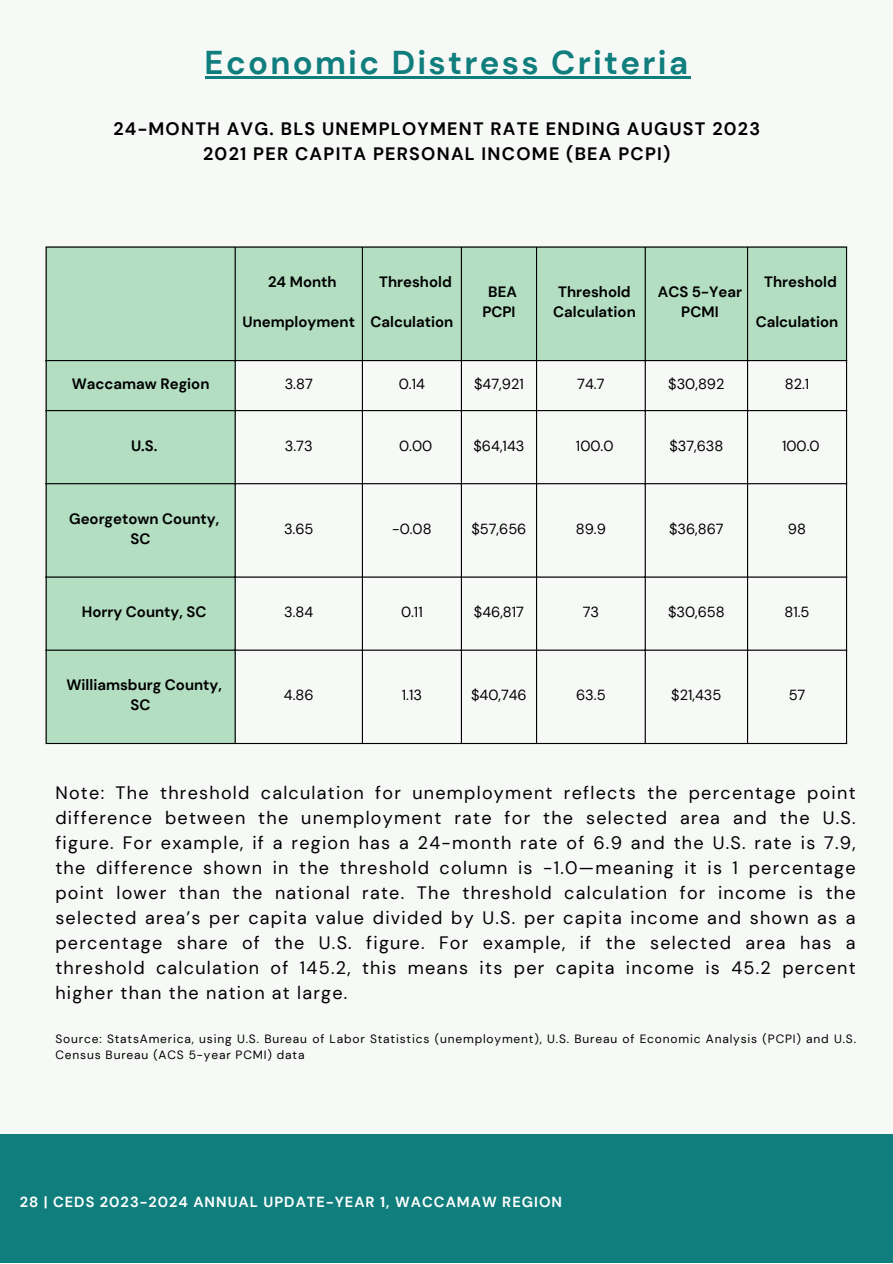
<style>
.page{position:relative;width:893px;height:1264px;background:#fff}
.page>*{position:absolute;margin:0;border:0;box-sizing:border-box;transform-origin:0 0}
.t1{font:700 33px "DM Sans";letter-spacing:.07em;color:#107e7d}
.t2{font:18px/25px "DM Sans";letter-spacing:.07em;color:#000;text-align:justify}
.t3{font:700 18px "DM Sans";letter-spacing:.07em;color:#000}
.t4{font:700 15px/20.2px "DM Sans";color:#000;text-align:center}
.t5{font:14.55px "DM Sans";color:#000}
.t6{font:700 14.55px "DM Sans";letter-spacing:.07em;color:#fff}
.t7{font:12px/16px "DM Sans";letter-spacing:.07em;color:#000}
</style>
<div class="page">
<div style="left:0;top:0;width:892px;height:1262px;background:#f7f9f7"></div>
<svg style="left:47px;top:247px;width:798px;height:496px"></svg>
<hr style="left:46px;top:247px;width:1px;height:496px;background:#000">
<hr style="left:234px;top:247px;width:2px;height:496px;background:#000">
<hr style="left:362px;top:247px;width:1px;height:496px;background:#000">
<hr style="left:461px;top:247px;width:1px;height:496px;background:#000">
<hr style="left:536px;top:247px;width:1px;height:496px;background:#000">
<hr style="left:644px;top:247px;width:1px;height:496px;background:#000">
<hr style="left:747px;top:247px;width:1px;height:496px;background:#000">
<hr style="left:845px;top:247px;width:2px;height:496px;background:#000">
<hr style="left:46px;top:246px;width:801px;height:1px;background:#000">
<hr style="left:46px;top:360px;width:801px;height:1px;background:#000">
<hr style="left:46px;top:410px;width:801px;height:1px;background:#000">
<hr style="left:46px;top:483px;width:801px;height:1px;background:#000">
<hr style="left:46px;top:576px;width:801px;height:1px;background:#000">
<hr style="left:46px;top:649px;width:801px;height:1px;background:#000">
<hr style="left:46px;top:743px;width:801px;height:1px;background:#000">
<hr style="left:205px;top:77px;width:485px;height:2px;background:#107e7d">
<div style="left:0;top:1134px;width:892px;height:128px;background:#107e7d"></div>
<p class="t1" style="left:205px;top:42px;width:485px">Economic Distress Criteria</p>
<p class="t3" style="left:113px;top:117px;width:648px">24-MONTH AVG. BLS UNEMPLOYMENT RATE ENDING AUGUST 2023</p>
<p class="t3" style="left:203px;top:142px;width:469px">2021 PER CAPITA PERSONAL INCOME (BEA PCPI)</p>
<p class="t4" style="left:268px;top:272px;width:70px">24 Month</p>
<p class="t4" style="left:242px;top:312px;width:114px">Unemployment</p>
<p class="t4" style="left:379px;top:272px;width:74px">Threshold</p>
<p class="t4" style="left:370px;top:312px;width:84px">Calculation</p>
<p class="t4" style="left:482px;top:282px;width:36px">BEA<br>PCPI</p>
<p class="t4" style="left:558px;top:282px;width:74px">Threshold</p>
<p class="t4" style="left:553px;top:302px;width:84px">Calculation</p>
<p class="t4" style="left:657px;top:282px;width:86px">ACS 5-Year</p>
<p class="t4" style="left:681px;top:302px;width:39px">PCMI</p>
<p class="t4" style="left:764px;top:272px;width:74px">Threshold</p>
<p class="t4" style="left:755px;top:312px;width:84px">Calculation</p>
<p class="t4" style="left:72px;top:374px;width:139px">Waccamaw Region</p>
<p class="t5" style="left:285px;top:375px;width:30px">3.87</p>
<p class="t5" style="left:399px;top:375px;width:28px">0.14</p>
<p class="t5" style="left:474px;top:375px;width:51px">$47,921</p>
<p class="t5" style="left:577px;top:375px;width:29px">74.7</p>
<p class="t5" style="left:668px;top:375px;width:58px">$30,892</p>
<p class="t5" style="left:784px;top:375px;width:26px">82.1</p>
<p class="t4" style="left:131px;top:435px;width:28px">U.S.</p>
<p class="t5" style="left:285px;top:436px;width:29px">3.73</p>
<p class="t5" style="left:399px;top:436px;width:35px">0.00</p>
<p class="t5" style="left:473px;top:436px;width:52px">$64,143</p>
<p class="t5" style="left:576px;top:436px;width:39px">100.0</p>
<p class="t5" style="left:669px;top:436px;width:56px">$37,638</p>
<p class="t5" style="left:782px;top:436px;width:39px">100.0</p>
<p class="t4" style="left:69px;top:508px;width:152px">Georgetown County,<br>SC</p>
<p class="t5" style="left:284px;top:519px;width:31px">3.65</p>
<p class="t5" style="left:392px;top:519px;width:41px">-0.08</p>
<p class="t5" style="left:471px;top:519px;width:57px">$57,656</p>
<p class="t5" style="left:575px;top:519px;width:32px">89.9</p>
<p class="t5" style="left:669px;top:519px;width:56px">$36,867</p>
<p class="t5" style="left:787px;top:519px;width:20px">98</p>
<p class="t4" style="left:82px;top:601px;width:126px">Horry County, SC</p>
<p class="t5" style="left:284px;top:602px;width:31px">3.84</p>
<p class="t5" style="left:401px;top:602px;width:23px">0.11</p>
<p class="t5" style="left:474px;top:602px;width:52px">$46,817</p>
<p class="t5" style="left:582px;top:602px;width:18px">73</p>
<p class="t5" style="left:668px;top:602px;width:58px">$30,658</p>
<p class="t5" style="left:784px;top:602px;width:27px">81.5</p>
<p class="t4" style="left:66px;top:674px;width:157px">Williamsburg County,<br>SC</p>
<p class="t5" style="left:284px;top:685px;width:31px">4.86</p>
<p class="t5" style="left:402px;top:685px;width:22px">1.13</p>
<p class="t5" style="left:471px;top:685px;width:57px">$40,746</p>
<p class="t5" style="left:576px;top:685px;width:31px">63.5</p>
<p class="t5" style="left:671px;top:685px;width:52px">$21,435</p>
<p class="t5" style="left:788px;top:685px;width:18px">57</p>
<p class="t2" style="left:55px;top:780px;width:801px">Note: The threshold calculation for unemployment reflects the percentage point difference between the unemployment rate for the selected area and the U.S. figure. For example, if a region has a 24-month rate of 6.9 and the U.S. rate is 7.9, the difference shown in the threshold column is -1.0—meaning it is 1 percentage point lower than the national rate. The threshold calculation for income is the selected area’s per capita value divided by U.S. per capita income and shown as a percentage share of the U.S. figure. For example, if the selected area has a threshold calculation of 145.2, this means its per capita income is 45.2 percent higher than the nation at large.</p>
<p class="t7" style="left:55px;top:1031px;width:802px">Source: StatsAmerica, using U.S. Bureau of Labor Statistics (unemployment), U.S. Bureau of Economic Analysis (PCPI) and U.S.<br>Census Bureau (ACS 5-year PCMI) data</p>
<p class="t6" style="left:20px;top:1192px;width:544px">28 | CEDS 2023-2024 ANNUAL UPDATE-YEAR 1, WACCAMAW REGION</p>
</div>
